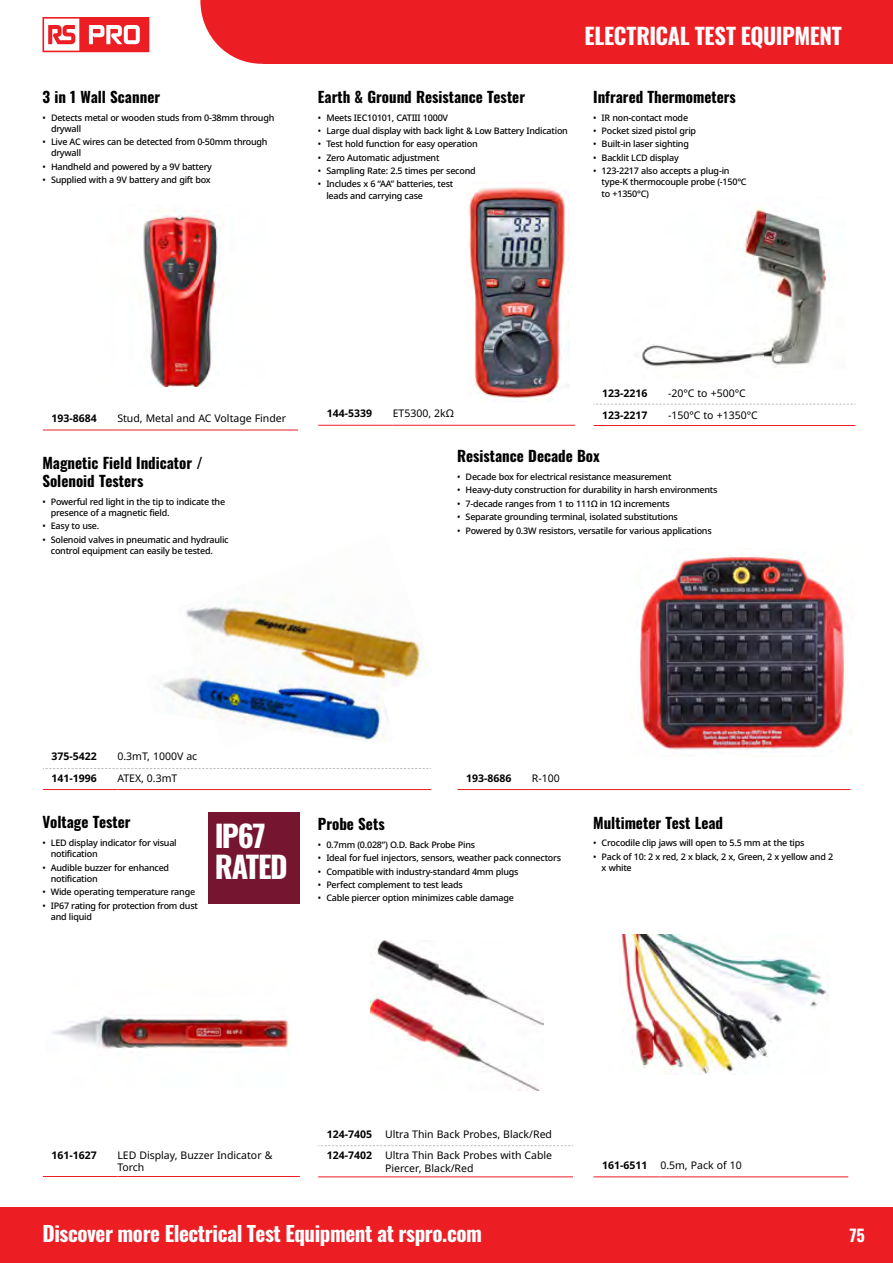
<style>
.page{position:relative;width:893px;height:1263px;background:#fff}
.page>*{position:absolute;margin:0;border:0;box-sizing:border-box;transform-origin:0 0}
.t1{font:700 30px/31.5px "Oswald";letter-spacing:-.045em;color:#fff}
.t2{font:700 22.5px "Oswald";letter-spacing:-.015em;color:#fff}
.t3{font:700 21px "Oswald";letter-spacing:-.02em;color:#fff}
.t4{font:700 16.5px "Oswald";color:#fff}
.t5{font:700 15px/18px "Oswald";color:#000}
.t6{font:10.5px/21.5px "Noto Sans";color:#000}
.t7{font:700 10.5px "Noto Sans";color:#000}
.t8{font:500 9px/11.2px "Noto Sans";letter-spacing:-.025em;color:#000}
.s1{font-weight:700}
</style>
<div class="page">
<div style="left:200px;top:0;width:693px;height:64px;background:#ed1d24"></div>
<svg style="left:42px;top:17px;width:107px;height:35px"></svg>
<div style="left:4px;top:1208px;width:889px;height:55px;background:#ed1d24"></div>
<hr style="left:0;top:1208px;width:4px;height:55px;background:#ed1d24">
<svg style="left:43px;top:768px;width:388px;height:1px"></svg>
<hr style="left:43px;top:789px;width:74px;height:1px;background:#ed1d24">
<hr style="left:117px;top:789px;width:314px;height:1px;background:#ed1d24">
<img style="left:186px;top:598px;width:235px;height:82px">
<svg style="left:318px;top:1145px;width:255px;height:1px"></svg>
<hr style="left:318px;top:1176px;width:67px;height:1px;background:#ed1d24">
<hr style="left:385px;top:1176px;width:188px;height:1px;background:#ed1d24">
<img style="left:371px;top:940px;width:173px;height:150px">
<hr style="left:318px;top:425px;width:75px;height:1px;background:#ed1d24">
<hr style="left:393px;top:425px;width:182px;height:1px;background:#ed1d24">
<img style="left:468px;top:186px;width:102px;height:216px">
<img style="left:162px;top:657px;width:232px;height:86px">
<hr style="left:593px;top:1176px;width:67px;height:1px;background:#ed1d24">
<hr style="left:660px;top:1176px;width:188px;height:1px;background:#ed1d24">
<img style="left:619px;top:934px;width:210px;height:140px">
<hr style="left:457px;top:789px;width:75px;height:1px;background:#ed1d24">
<hr style="left:532px;top:789px;width:318px;height:1px;background:#ed1d24">
<img style="left:639px;top:548px;width:209px;height:202px">
<hr style="left:43px;top:430px;width:74px;height:1px;background:#ed1d24">
<hr style="left:117px;top:430px;width:181px;height:1px;background:#ed1d24">
<img style="left:143px;top:210px;width:80px;height:177px">
<hr style="left:43px;top:1176px;width:74px;height:1px;background:#ed1d24">
<hr style="left:117px;top:1176px;width:183px;height:1px;background:#ed1d24">
<img style="left:53px;top:1015px;width:237px;height:38px">
<div style="left:208px;top:812px;width:92px;height:92px;background:#751530"></div>
<img style="left:642px;top:207px;width:188px;height:161px">
<svg style="left:593px;top:404px;width:262px;height:1px"></svg>
<hr style="left:593px;top:425px;width:75px;height:1px;background:#ed1d24">
<hr style="left:668px;top:425px;width:187px;height:1px;background:#ed1d24">
<h3 class="t5" style="left:43px;top:89px;width:119px">3 in 1 Wall Scanner</h3>
<p class="t8" style="left:51px;top:112px;width:225px;text-indent:-9px">• Detects metal or wooden studs from 0-38mm through drywall</p>
<p class="t8" style="left:51px;top:136px;width:218px;text-indent:-9px">• Live AC wires can be detected from 0-50mm through drywall</p>
<p class="t8" style="left:43px;top:161px;width:171px">• Handheld and powered by a 9V battery</p>
<p class="t8" style="left:43px;top:174px;width:170px">• Supplied with a 9V battery and gift box</p>
<h3 class="t5" style="left:318px;top:89px;width:209px">Earth &amp; Ground Resistance Tester</h3>
<p class="t8" style="left:318px;top:112px;width:132px">• Meets IEC10101, CATIII 1000V</p>
<p class="t8" style="left:318px;top:125px;width:252px">• Large dual display with back light &amp; Low Battery Indication</p>
<p class="t8" style="left:318px;top:139px;width:161px">• Test hold function for easy operation</p>
<p class="t8" style="left:318px;top:152px;width:123px">• Zero Automatic adjustment</p>
<p class="t8" style="left:318px;top:165px;width:159px">• Sampling Rate: 2.5 times per second</p>
<p class="t8" style="left:326px;top:179px;width:129px;text-indent:-9px">• Includes x 6 “AA” batteries, test leads and carrying case</p>
<h2 class="t2" style="left:585px;top:24px;width:259px">ELECTRICAL TEST EQUIPMENT</h2>
<h3 class="t5" style="left:593px;top:89px;width:144px">Infrared Thermometers</h3>
<p class="t8" style="left:593px;top:112px;width:96px">• IR non-contact mode</p>
<p class="t8" style="left:593px;top:125px;width:105px">• Pocket sized pistol grip</p>
<p class="t8" style="left:593px;top:139px;width:97px">• Built-in laser sighting</p>
<p class="t8" style="left:593px;top:152px;width:87px">• Backlit LCD display</p>
<p class="t8" style="left:602px;top:165px;width:147px;text-indent:-9px">• 123-2217 also accepts a plug-in type-K thermocouple probe (-150°C to +1350°C)</p>
<p class="t7" style="left:51px;top:412px;width:47px">193-8684</p>
<p class="t6" style="left:117px;top:408px;width:170px">Stud, Metal and AC Voltage Finder</p>
<h3 class="t5" style="left:42px;top:455px;width:162px">Magnetic Field Indicator /<br>Solenoid Testers</h3>
<p class="t8" style="left:51px;top:496px;width:176px;text-indent:-9px">• Powerful red light in the tip to indicate the presence of a magnetic field.</p>
<p class="t8" style="left:42px;top:521px;width:59px">• Easy to use.</p>
<p class="t8" style="left:51px;top:534px;width:179px;text-indent:-9px">• Solenoid valves in pneumatic and hydraulic control equipment can easily be tested.</p>
<p class="t7" style="left:327px;top:408px;width:47px">144-5339</p>
<p class="t6" style="left:393px;top:403px;width:63px">ET5300, 2kΩ</p>
<p class="t7" style="left:602px;top:388px;width:47px">123-2216</p>
<p class="t6" style="left:668px;top:383px;width:79px">-20°C to +500°C</p>
<p class="t7" style="left:602px;top:409px;width:47px">123-2217</p>
<p class="t6" style="left:668px;top:405px;width:91px">-150°C to +1350°C</p>
<h3 class="t5" style="left:457px;top:448px;width:144px">Resistance Decade Box</h3>
<p class="t8" style="left:457px;top:471px;width:216px">• Decade box for electrical resistance measurement</p>
<p class="t8" style="left:457px;top:485px;width:262px">• Heavy-duty construction for durability in harsh environments</p>
<p class="t8" style="left:457px;top:498px;width:214px">• 7-decade ranges from 1 to 111Ω in 1Ω increments</p>
<p class="t8" style="left:457px;top:511px;width:222px">• Separate grounding terminal, isolated substitutions</p>
<p class="t8" style="left:457px;top:525px;width:256px">• Powered by 0.3W resistors, versatile for various applications</p>
<p class="t7" style="left:51px;top:751px;width:47px">375-5422</p>
<p class="t6" style="left:117px;top:746px;width:81px">0.3mT, 1000V ac</p>
<p class="t7" style="left:51px;top:772px;width:47px">141-1996</p>
<p class="t6" style="left:117px;top:767px;width:62px">ATEX, 0.3mT</p>
<h3 class="t5" style="left:42px;top:814px;width:90px">Voltage Tester</h3>
<p class="t8" style="left:51px;top:837px;width:127px;text-indent:-9px">• LED display indicator for visual notification</p>
<p class="t8" style="left:51px;top:862px;width:120px;text-indent:-9px">• Audible buzzer for enhanced notification</p>
<p class="t8" style="left:42px;top:886px;width:154px">• Wide operating temperature range</p>
<p class="t8" style="left:51px;top:900px;width:149px;text-indent:-9px">• IP67 rating for protection from dust and liquid</p>
<h1 class="t1" style="left:215px;top:822px;width:74px">IP67<br>RATED</h1>
<p class="t7" style="left:466px;top:772px;width:47px">193-8686</p>
<p class="t6" style="left:532px;top:767px;width:29px">R-100</p>
<h3 class="t5" style="left:318px;top:816px;width:68px">Probe Sets</h3>
<p class="t8" style="left:318px;top:839px;width:159px">• 0.7mm (0.028”) O.D. Back Probe Pins</p>
<p class="t8" style="left:318px;top:852px;width:245px">• Ideal for fuel injectors, sensors, weather pack connectors</p>
<p class="t8" style="left:318px;top:866px;width:202px">• Compatible with industry-standard 4mm plugs</p>
<p class="t8" style="left:318px;top:879px;width:146px">• Perfect complement to test leads</p>
<p class="t8" style="left:318px;top:892px;width:198px">• Cable piercer option minimizes cable damage</p>
<h3 class="t5" style="left:593px;top:814px;width:131px">Multimeter Test Lead</h3>
<p class="t8" style="left:593px;top:837px;width:213px">• Crocodile clip jaws will open to 5.5 mm at the tips</p>
<p class="t8" style="left:602px;top:851px;width:233px;text-indent:-9px">• Pack of 10: 2 x red, 2 x black, 2 x, Green, 2 x yellow and 2 x white</p>
<p class="t7" style="left:51px;top:1149px;width:47px">161-1627</p>
<p class="t6" style="left:117px;top:1149px;width:156px;line-height:12.6px">LED Display, Buzzer Indicator &amp;<br>Torch</p>
<p class="t6" style="left:327px;top:1123px;width:227px"><span class="s1">124-7405</span> Ultra Thin Back Probes, Black/Red<br><span class="s1">124-7402</span> Ultra Thin Back Probes with Cable</p>
<p class="t6" style="left:385px;top:1157px;width:90px">Piercer, Black/Red</p>
<p class="t6" style="left:602px;top:1155px;width:141px"><span class="s1">161-6511</span> 0.5m, Pack of 10</p>
<h3 class="t3" style="left:42px;top:1222px;width:441px">Discover more Electrical Test Equipment at rspro.com</h3>
<h3 class="t4" style="left:850px;top:1226px;width:17px">75</h3>
</div>
